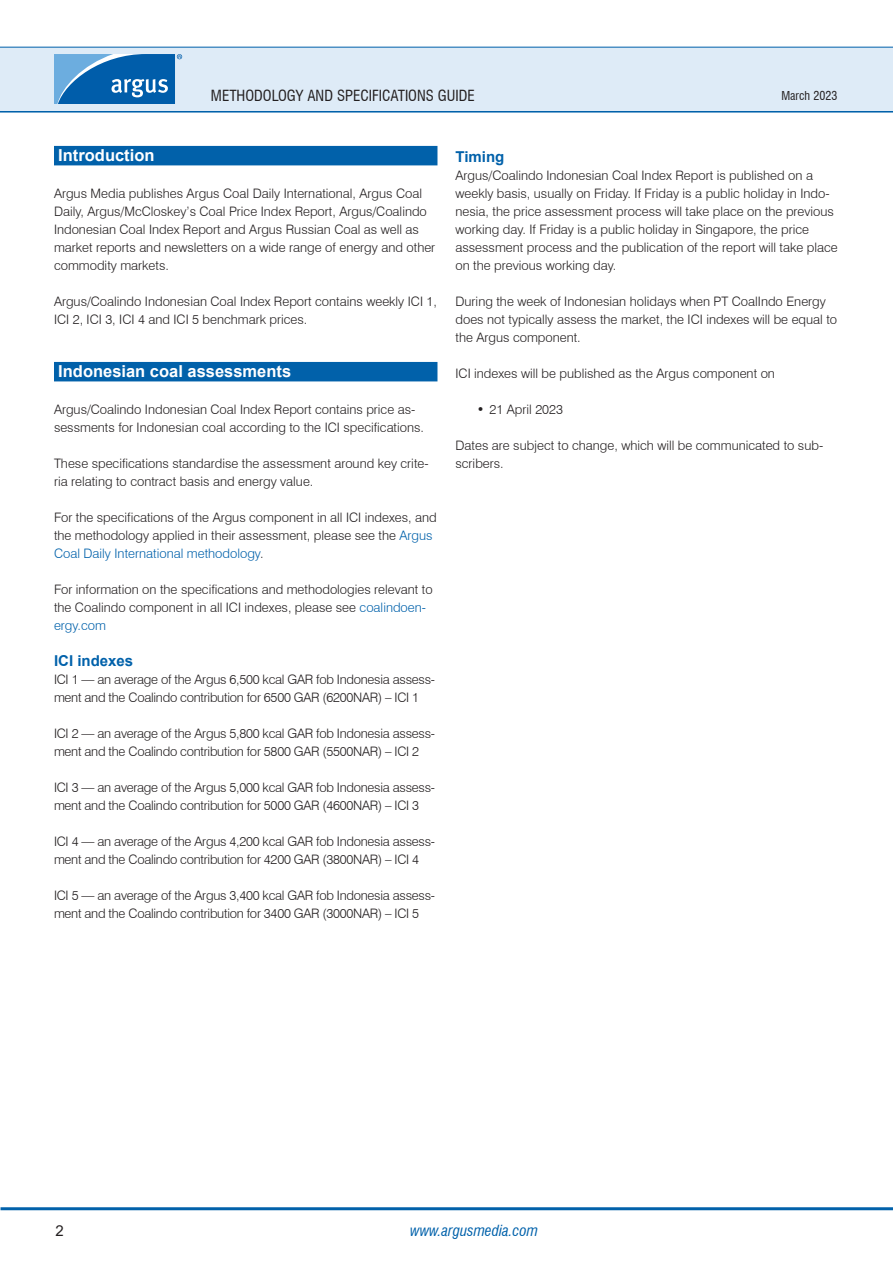
<style>
.page{position:relative;width:893px;height:1263px;background:#fff}
.page>*{position:absolute;margin:0;border:0;box-sizing:border-box;transform-origin:0 0}
.H1_-_Section_header{font:700 16.5px "Arial";color:#fff}
.t1{font:condensed 15px "Swiss 721 BT";color:#231f20}
.t2{font:italic condensed 15px "Swiss 721 BT";color:#0161aa}
.H2_-_Bold_headline{font:700 15px "Arial";color:#0161aa}
.t3{font:15px "Arial";color:#231f20}
.P1_-_Body_Text{font:300 13.05px/18px "Swiss 721 BT";color:#231f20}
.P1_-_Body_Text-2{font:300 13.05px/18px "Swiss 721 BT";letter-spacing:-.02em;color:#231f20}
.B2_-_Bullet_text{font:300 13.05px "Swiss 721 BT";color:#231f20}
.t4{font:condensed 12px "Swiss 721 BT";color:#231f20}
.s1{color:#0161aa}
</style>
<div class="page">
<hr style="left:0;top:110px;width:893px;height:3px;background:#0161aa">
<div style="left:0;top:47px;width:893px;height:64px;background:#deebf7"></div>
<hr style="left:0;top:47px;width:893px;height:1px;background:#0161aa">
<hr style="left:1px;top:1207px;width:892px;height:3px;background:#0161aa">
<svg style="left:54px;top:54px;width:128px;height:50px;background:#3883c0"></svg>
<div style="left:54px;top:146px;width:383px;height:19px;background:#0161aa"></div>
<div style="left:54px;top:362px;width:383px;height:19px;background:#0161aa"></div>
<p class="t1" style="left:211px;top:86px;width:265px">METHODOLOGY AND SPECIFICATIONS GUIDE</p>
<p class="t4" style="left:781px;top:88px;width:58px">March 2023</p>
<p class="H1_-_Section_header" style="left:58px;top:144px;width:98px">Introduction</p>
<p class="P1_-_Body_Text" style="left:54px;top:184px;width:383px">Argus Media publishes Argus Coal Daily International, Argus Coal Daily, Argus/McCloskey’s Coal Price Index Report, Argus/Coalindo Indonesian Coal Index Report and Argus Russian Coal as well as market reports and newsletters on a wide range of energy and other commodity markets.</p>
<p class="P1_-_Body_Text" style="left:54px;top:292px;width:384px">Argus/Coalindo Indonesian Coal Index Report contains weekly ICI 1,<br>ICI 2, ICI 3, ICI 4 and ICI 5 benchmark prices.</p>
<p class="H1_-_Section_header" style="left:58px;top:360px;width:234px">Indonesian coal assessments</p>
<p class="P1_-_Body_Text" style="left:54px;top:400px;width:372px">Argus/Coalindo Indonesian Coal Index Report contains price as&shy;sessments for Indonesian coal according to the ICI specifications.</p>
<p class="P1_-_Body_Text" style="left:54px;top:454px;width:376px">These specifications standardise the assessment around key crite&shy;ria relating to contract basis and energy value.</p>
<p class="P1_-_Body_Text" style="left:54px;top:508px;width:384px">For the specifications of the Argus component in all ICI indexes, and the methodology applied in their assessment, please see the <span class="s1">Argus<br>Coal Daily International methodology</span>.</p>
<p class="P1_-_Body_Text" style="left:54px;top:580px;width:380px">For information on the specifications and methodologies relevant to the Coalindo component in all ICI indexes, please see <span class="s1">coalindoen&shy;ergy.com</span></p>
<p class="H2_-_Bold_headline" style="left:54px;top:650px;width:81px">ICI indexes</p>
<p class="P1_-_Body_Text-2" style="left:54px;top:670px;width:383px">ICI 1 — an average of the Argus 6,500 kcal GAR fob Indonesia assess&shy;ment and the Coalindo contribution for 6500 GAR (6200NAR) – ICI 1</p>
<p class="P1_-_Body_Text-2" style="left:54px;top:724px;width:383px">ICI 2 — an average of the Argus 5,800 kcal GAR fob Indonesia assess&shy;ment and the Coalindo contribution for 5800 GAR (5500NAR) – ICI 2</p>
<p class="P1_-_Body_Text-2" style="left:54px;top:778px;width:383px">ICI 3 — an average of the Argus 5,000 kcal GAR fob Indonesia assess&shy;ment and the Coalindo contribution for 5000 GAR (4600NAR) – ICI 3</p>
<p class="P1_-_Body_Text-2" style="left:54px;top:832px;width:383px">ICI 4 — an average of the Argus 4,200 kcal GAR fob Indonesia assess&shy;ment and the Coalindo contribution for 4200 GAR (3800NAR) – ICI 4</p>
<p class="P1_-_Body_Text-2" style="left:54px;top:886px;width:383px">ICI 5 — an average of the Argus 3,400 kcal GAR fob Indonesia assess&shy;ment and the Coalindo contribution for 3400 GAR (3000NAR) – ICI 5</p>
<p class="H2_-_Bold_headline" style="left:455px;top:146px;width:50px">Timing</p>
<p class="P1_-_Body_Text" style="left:455px;top:166px;width:384px">Argus/Coalindo Indonesian Coal Index Report is published on a weekly basis, usually on Friday. If Friday is a public holiday in Indo&shy;nesia, the price assessment process will take place on the previous working day. If Friday is a public holiday in Singapore, the price assessment process and the publication of the report will take place on the previous working day.</p>
<p class="P1_-_Body_Text" style="left:455px;top:292px;width:383px">During the week of Indonesian holidays when PT CoalIndo Energy does not typically assess the market, the ICI indexes will be equal to the Argus component.</p>
<p class="P1_-_Body_Text" style="left:455px;top:364px;width:321px">ICI indexes will be published as the Argus component on</p>
<p class="B2_-_Bullet_text" style="left:477px;top:401px;width:88px">• 21 April 2023</p>
<p class="P1_-_Body_Text" style="left:455px;top:436px;width:369px">Dates are subject to change, which will be communicated to sub&shy;scribers.</p>
<p class="t3" style="left:55px;top:1220px;width:10px">2</p>
<p class="t2" style="left:410px;top:1221px;width:129px">www.argusmedia.com</p>
</div>
